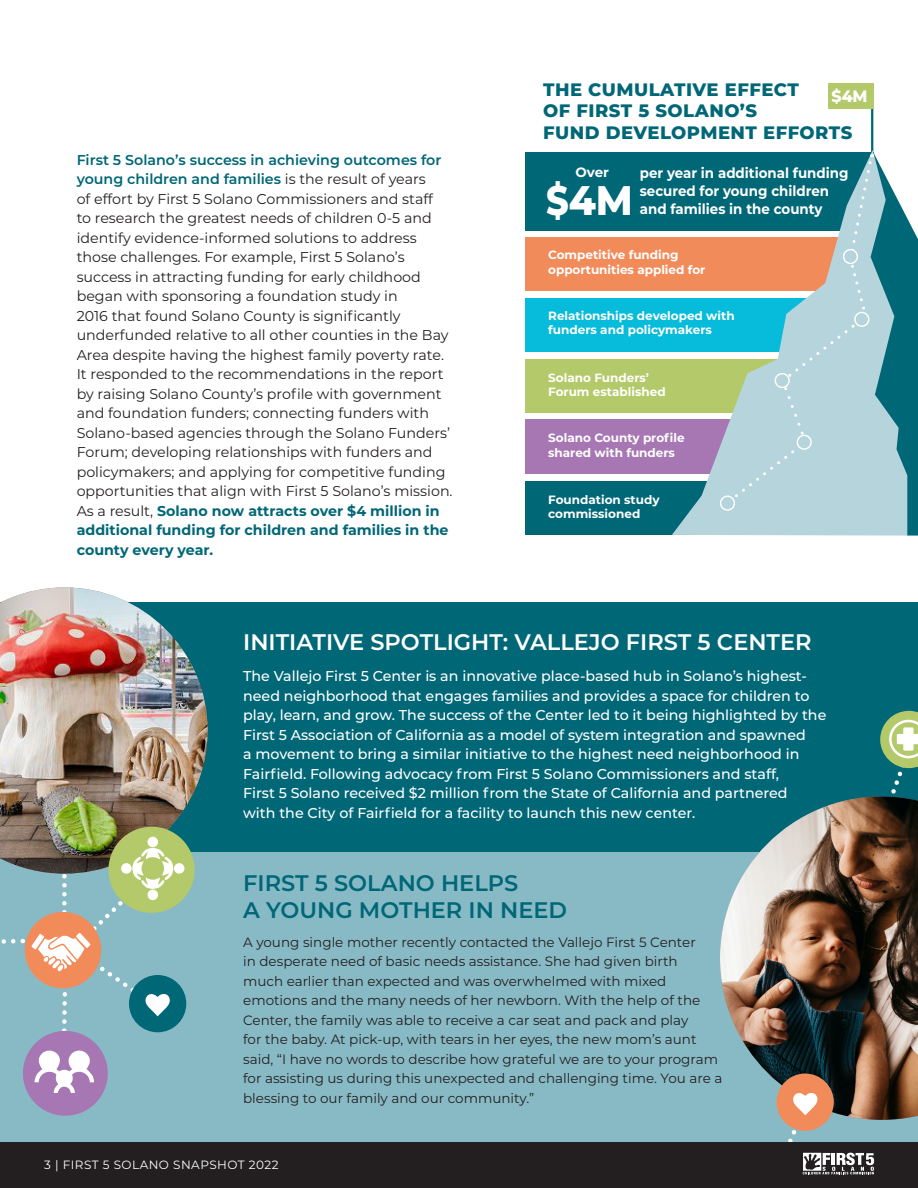
<style>
.page{position:relative;width:918px;height:1188px;background:#fff}
.page>*{position:absolute;margin:0;border:0;box-sizing:border-box;transform-origin:0 0}
.t1{font:800 41.25px "Montserrat";color:#fff;scale:.85 1}
.t2{font:600 22.5px "Montserrat";color:#fff}
.t3{font:600 22.5px/27px "Montserrat";color:#006777}
.t4{font:800 18px/21.6px "Montserrat";letter-spacing:.025em;color:#006777}
.t5{font:800 16.5px "Montserrat";color:#fff;scale:.95 1}
.t6{font:14.25px/19.5px "Montserrat";color:#231f20}
.t7{font:500 14.25px/19.5px "Montserrat";color:#fff}
.t8{font:700 14.25px/18px "Montserrat";color:#fff;scale:.94 1}
.t9{font:13.5px/19.5px "Montserrat";color:#231f20}
.t10{font:700 13.5px "Montserrat";color:#fff}
.t11{font:700 12px/14.4px "Montserrat";color:#fff}
.footer-text-left-whi{font:12px "Montserrat";letter-spacing:.04em;color:#fff}
.s1{font-weight:600;color:#006777}
.s2{font-weight:700;color:#006777}
</style>
<div class="page">
<div style="left:0;top:602px;width:918px;height:288px;background:#006777"></div>
<div style="left:0;top:852px;width:918px;height:313px;background:#88bac6"></div>
<div style="left:23px;top:1031px;width:85px;height:85px;background:#a677b3;border-radius:50%"></div>
<div style="left:0;top:1143px;width:918px;height:45px;background:#231f20"></div>
<img style="left:720px;top:796px;width:198px;height:324px">
<img style="left:0;top:587px;width:208px;height:272px">
<div style="left:109px;top:827px;width:86px;height:86px;background:#b4c96a;border-radius:50%"></div>
<div style="left:129px;top:975px;width:57px;height:57px;background:#006777;border-radius:50%"></div>
<hr style="left:871px;top:107px;width:2px;height:70px;background:#006777">
<div style="left:828px;top:83px;width:45px;height:26px;background:#b4c96a"></div>
<div style="left:525px;top:153px;width:349px;height:78px;background:#006777"></div>
<div style="left:525px;top:237px;width:343px;height:54px;background:#f28b5a"></div>
<div style="left:525px;top:298px;width:343px;height:54px;background:#07bbda"></div>
<div style="left:525px;top:359px;width:343px;height:54px;background:#b4c96a"></div>
<div style="left:525px;top:420px;width:343px;height:54px;background:#a677b3"></div>
<div style="left:525px;top:481px;width:343px;height:54px;background:#006777"></div>
<svg style="left:672px;top:150px;width:202px;height:385px"></svg>
<svg style="left:729px;top:151px;width:189px;height:385px"></svg>
<div style="left:721px;top:496px;width:13px;height:14px;background:#b6d4dc;border-radius:50%"></div>
<div style="left:720px;top:496px;width:15px;height:15px;border:1px solid #fff;border-radius:50%"></div>
<div style="left:797px;top:435px;width:14px;height:14px;background:#b6d4dc;border-radius:50%"></div>
<div style="left:797px;top:435px;width:15px;height:15px;border:1px solid #fff;border-radius:50%"></div>
<div style="left:775px;top:374px;width:14px;height:13px;background:#b6d4dc;border-radius:50%"></div>
<div style="left:775px;top:373px;width:15px;height:15px;border:1px solid #fff;border-radius:50%"></div>
<div style="left:855px;top:312px;width:14px;height:14px;background:#b6d4dc;border-radius:50%"></div>
<div style="left:854px;top:312px;width:15px;height:15px;border:1px solid #fff;border-radius:50%"></div>
<div style="left:844px;top:250px;width:13px;height:13px;background:#b6d4dc;border-radius:50%"></div>
<div style="left:843px;top:249px;width:15px;height:15px;border:1px solid #fff;border-radius:50%"></div>
<div style="left:174px;top:863px;width:11px;height:11px;background:#fff;border-radius:50%"></div>
<svg style="left:877px;top:711px;width:41px;height:116px"></svg>
<img style="left:0;top:759px;width:173px;height:335px">
<svg style="left:780px;top:1053px;width:94px;height:121px"></svg>
<p class="t6" style="left:77px;top:149px;width:377px"><span class="s1">First 5 Solano’s success in achieving outcomes for young children and families</span> is the result of years<br>of effort by First 5 Solano Commissioners and staff<br>to research the greatest needs of children 0-5 and identify evidence-informed solutions to address those challenges. For example, First 5 Solano’s success in attracting funding for early childhood began with sponsoring a foundation study in<br>2016 that found Solano County is significantly underfunded relative to all other counties in the Bay Area despite having the highest family poverty rate.<br>It responded to the recommendations in the report by raising Solano County’s profile with government and foundation funders; connecting funders with Solano-based agencies through the Solano Funders’ Forum; developing relationships with funders and policymakers; and applying for competitive funding opportunities that align with First 5 Solano’s mission.<br>As a result, <span class="s2">Solano now attracts over $4 million in additional funding for children and families in the county every year.</span></p>
<p class="t4" style="left:543px;top:78px;width:311px">THE CUMULATIVE EFFECT<br>OF FIRST 5 SOLANO’S<br>FUND DEVELOPMENT EFFORTS</p>
<p class="t5" style="left:832px;top:84px;width:39px">$4M</p>
<p class="t10" style="left:576px;top:162px;width:35px">Over</p>
<p class="t1" style="left:546px;top:170px;width:104px">$4M</p>
<p class="t8" style="left:640px;top:163px;width:224px">per year in additional funding secured for young children and families in the county</p>
<p class="t11" style="left:548px;top:247px;width:159px">Competitive funding opportunities applied for</p>
<p class="t11" style="left:548px;top:308px;width:188px">Relationships developed with funders and policymakers</p>
<p class="t11" style="left:548px;top:370px;width:119px">Solano Funders’<br>Forum established</p>
<p class="t11" style="left:548px;top:430px;width:138px">Solano County profile shared with funders</p>
<p class="t11" style="left:548px;top:492px;width:113px">Foundation study commissioned</p>
<p class="t2" style="left:243px;top:626px;width:570px">INITIATIVE SPOTLIGHT: VALLEJO FIRST 5 CENTER</p>
<p class="t7" style="left:243px;top:666px;width:585px">The Vallejo First 5 Center is an innovative place-based hub in Solano’s highest&shy;need neighborhood that engages families and provides a space for children to play, learn, and grow. The success of the Center led to it being highlighted by the First 5 Association of California as a model of system integration and spawned<br>a movement to bring a similar initiative to the highest need neighborhood in Fairfield. Following advocacy from First 5 Solano Commissioners and staff,<br>First 5 Solano received $2 million from the State of California and partnered<br>with the City of Fairfield for a facility to launch this new center.</p>
<p class="t3" style="left:243px;top:868px;width:326px">FIRST 5 SOLANO HELPS<br>A YOUNG MOTHER IN NEED</p>
<p class="t9" style="left:243px;top:932px;width:481px">A young single mother recently contacted the Vallejo First 5 Center<br>in desperate need of basic needs assistance. She had given birth<br>much earlier than expected and was overwhelmed with mixed emotions and the many needs of her newborn. With the help of the Center, the family was able to receive a car seat and pack and play<br>for the baby. At pick-up, with tears in her eyes, the new mom’s aunt said, “I have no words to describe how grateful we are to your program for assisting us during this unexpected and challenging time. You are a blessing to our family and our community.”</p>
<p class="footer-text-left-whi" style="left:44px;top:1156px;width:236px">3 | FIRST 5 SOLANO SNAPSHOT 2022</p>
</div>
